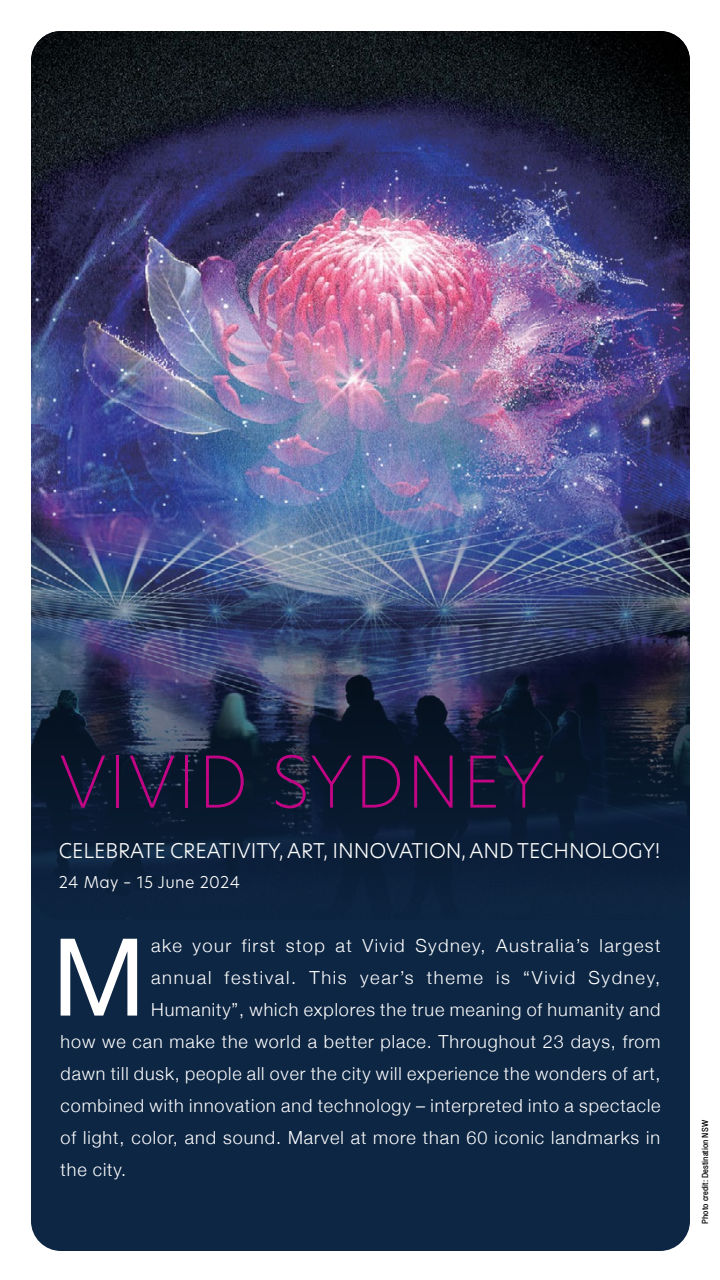
<style>
.page{position:relative;width:720px;height:1280px;background:#fff}
.page>*{position:absolute;margin:0;border:0;box-sizing:border-box;transform-origin:0 0}
.t1{font:107.6px "Helvetica Neue";color:#fff}
.t2{font:200 70px "New Hero";letter-spacing:.02em;color:#c20585}
.t3{font:300 20px "New Hero";letter-spacing:-.005em;color:#fff}
.t4{font:300 18px "Helvetica Neue";letter-spacing:.05em;color:#fff}
.t5{font:300 18px "Helvetica Neue";letter-spacing:.075em;color:#fff}
.t6{font:300 18px "Helvetica Neue";letter-spacing:.09em;color:#fff}
.t7{font:300 16px "New Hero";letter-spacing:.02em;color:#fff}
.t8{font:500 condensed 12px "DB Helvethaica X";color:#000}
</style>
<div class="page">
<div style="left:31px;top:31px;width:659px;height:1220px;background:#0d2644;border-radius:30px"></div>
<img style="left:31px;top:31px;width:659px;height:861px">
<h2 class="t2" style="left:59px;top:734px;width:487px">VIVID SYDNEY</h2>
<p class="t3" style="left:59px;top:837px;width:603px">CELEBRATE CREATIVITY, ART, INNOVATION, AND TECHNOLOGY!</p>
<p class="t7" style="left:59px;top:871px;width:183px">24 May – 15 June 2024</p>
<h1 class="t1" style="left:52px;top:900px;width:95px">M</h1>
<p class="t5" style="left:151px;top:931px;width:511px">ake your first stop at Vivid Sydney, Australia’s largest</p>
<p class="t6" style="left:151px;top:963px;width:511px">annual festival. This year’s theme is “Vivid Sydney,</p>
<p class="t4" style="left:151px;top:995px;width:511px">Humanity”, which explores the true meaning of humanity and</p>
<p class="t4" style="left:61px;top:1027px;width:601px">how we can make the world a better place. Throughout 23 days, from</p>
<p class="t4" style="left:61px;top:1059px;width:601px">dawn till dusk, people all over the city will experience the wonders of art,</p>
<p class="t4" style="left:61px;top:1091px;width:602px">combined with innovation and technology – interpreted into a spectacle</p>
<p class="t4" style="left:61px;top:1123px;width:601px">of light, color, and sound. Marvel at more than 60 iconic landmarks in</p>
<p class="t4" style="left:61px;top:1155px;width:67px">the city.</p>
<p class="t8" style="left:699px;top:1224px;width:105px;rotate:-90deg">Photo credit: Destination NSW</p>
</div>
